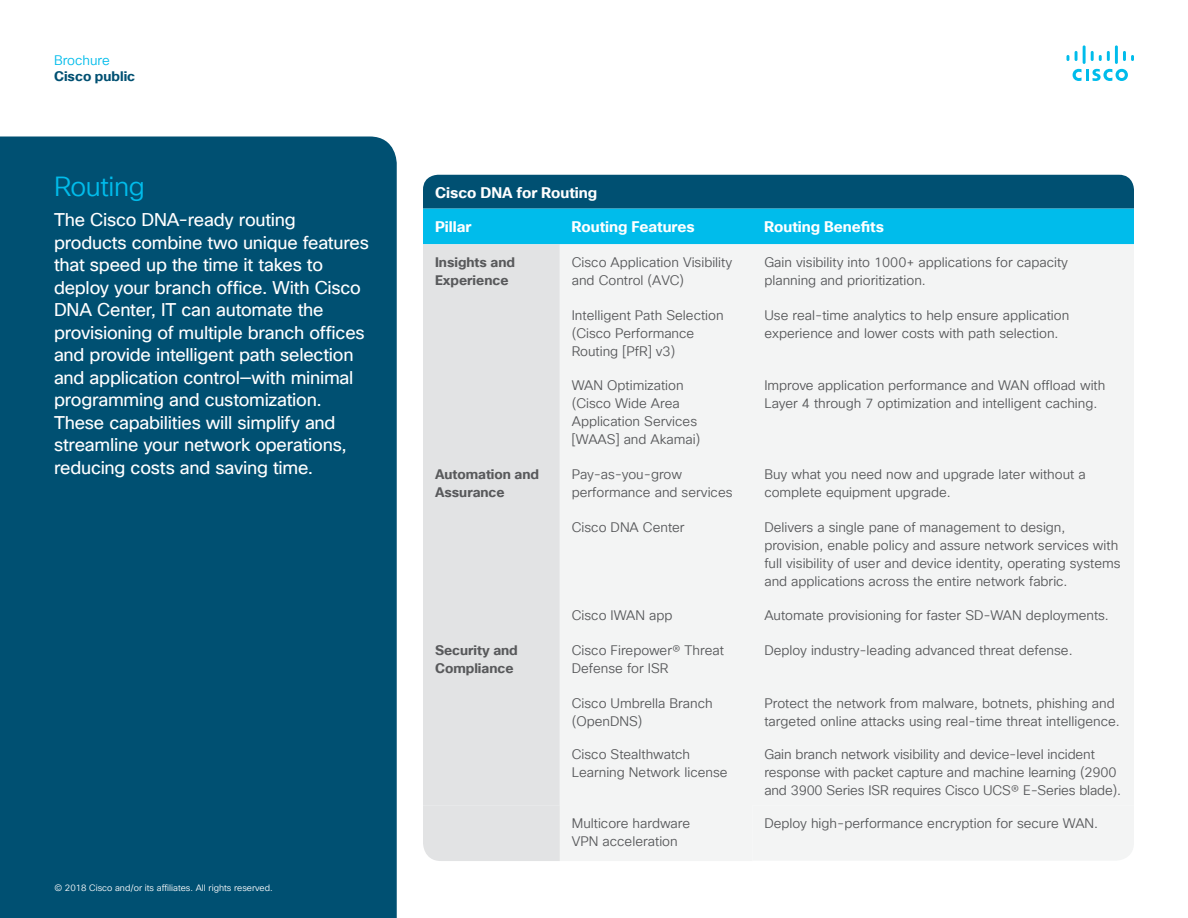
<style>
.page{position:relative;width:1188px;height:918px;background:#fff}
.page>*{position:absolute;margin:0;border:0;box-sizing:border-box;transform-origin:0 0}
.t1{font:27px "Cisco Sans TT Light";letter-spacing:-.015em;color:#00bceb}
.t2{font:18px/22.5px "Cisco Sans TT";letter-spacing:-.015em;color:#fff}
.t3{font:700 15px "Cisco Sans TT";color:#fff}
.t4{font:13.5px/18px "Cisco Sans TT Light";color:#58595b}
.t5{font:700 13.5px/18px "Cisco Sans TT";color:#58595b}
.t6{font:700 13.5px "Cisco Sans TT";color:#005072}
.t7{font:13.5px "Cisco Sans TT Light";color:#00bceb}
.t8{font:9px "Cisco Sans TT Light";color:#fff}
</style>
<div class="page">
<svg style="left:1073px;top:69px;width:55px;height:12px"></svg>
<svg style="left:1067px;top:55px;width:2px;height:6px"></svg>
<svg style="left:1075px;top:51px;width:3px;height:10px"></svg>
<hr style="left:1083px;top:45px;width:3px;height:19px;background:#00bceb">
<svg style="left:1091px;top:51px;width:19px;height:10px"></svg>
<hr style="left:1115px;top:45px;width:3px;height:19px;background:#00bceb">
<svg style="left:1123px;top:51px;width:11px;height:10px"></svg>
<div style="left:0;top:136px;width:397px;height:782px;background:#005072"></div>
<div style="left:423px;top:244px;width:137px;height:561px;background:#e2e3e4"></div>
<div style="left:560px;top:244px;width:574px;height:617px;background:#f3f4f4"></div>
<svg style="left:423px;top:175px;width:711px;height:69px;background:#0188b0"></svg>
<div style="left:423px;top:805px;width:137px;height:56px;background:#e2e3e4"></div>
<div style="left:752px;top:805px;width:382px;height:56px;background:#f3f4f4"></div>
<p class="t7" style="left:54px;top:51px;width:57px">Brochure</p>
<p class="t6" style="left:54px;top:67px;width:83px">Cisco public</p>
<h1 class="t1" style="left:54px;top:169px;width:92px">Routing</h1>
<p class="t2" style="left:54px;top:209px;width:316px">The Cisco DNA-ready routing products combine two unique features that speed up the time it takes to deploy your branch office. With Cisco DNA Center, IT can automate the provisioning of multiple branch offices and provide intelligent path selection and application control—with minimal programming and customization.<br>These capabilities will simplify and streamline your network operations, reducing costs and saving time.</p>
<p class="t8" style="left:54px;top:882px;width:220px">© 2018 Cisco and/or its affiliates. All rights reserved.</p>
<p class="t3" style="left:435px;top:182px;width:164px">Cisco DNA for Routing</p>
<p class="t3" style="left:435px;top:217px;width:38px">Pillar</p>
<p class="t3" style="left:572px;top:217px;width:124px">Routing Features</p>
<p class="t3" style="left:764px;top:217px;width:121px">Routing Benefits</p>
<p class="t5" style="left:435px;top:253px;width:82px">Insights and<br>Experience</p>
<p class="t4" style="left:572px;top:254px;width:162px">Cisco Application Visibility and Control (AVC)</p>
<p class="t4" style="left:764px;top:254px;width:305px">Gain visibility into 1000+ applications for capacity planning and prioritization.</p>
<p class="t4" style="left:572px;top:306px;width:153px">Intelligent Path Selection (Cisco Performance<br>Routing [PfR] v3)</p>
<p class="t4" style="left:764px;top:306px;width:306px">Use real-time analytics to help ensure application experience and lower costs with path selection.</p>
<p class="t4" style="left:572px;top:377px;width:130px">WAN Optimization (Cisco Wide Area<br>Application Services [WAAS] and Akamai)</p>
<p class="t4" style="left:764px;top:377px;width:343px">Improve application performance and WAN offload with<br>Layer 4 through 7 optimization and intelligent caching.</p>
<p class="t5" style="left:435px;top:465px;width:106px">Automation and<br>Assurance</p>
<p class="t4" style="left:572px;top:466px;width:162px">Pay-as-you-grow performance and services</p>
<p class="t4" style="left:764px;top:466px;width:323px">Buy what you need now and upgrade later without a complete equipment upgrade.</p>
<p class="t4" style="left:572px;top:518px;width:114px">Cisco DNA Center</p>
<p class="t4" style="left:764px;top:518px;width:358px">Delivers a single pane of management to design, provision, enable policy and assure network services with full visibility of user and device identity, operating systems and applications across the entire network fabric.</p>
<p class="t4" style="left:572px;top:607px;width:102px">Cisco IWAN app</p>
<p class="t4" style="left:764px;top:607px;width:346px">Automate provisioning for faster SD-WAN deployments.</p>
<p class="t5" style="left:435px;top:641px;width:84px">Security and<br>Compliance</p>
<p class="t4" style="left:572px;top:642px;width:154px">Cisco Firepower® Threat<br>Defense for ISR</p>
<p class="t4" style="left:764px;top:642px;width:310px">Deploy industry-leading advanced threat defense.</p>
<p class="t4" style="left:572px;top:694px;width:142px">Cisco Umbrella Branch (OpenDNS)</p>
<p class="t4" style="left:764px;top:694px;width:357px">Protect the network from malware, botnets, phishing and targeted online attacks using real-time threat intelligence.</p>
<p class="t4" style="left:572px;top:745px;width:157px">Cisco Stealthwatch<br>Learning Network license</p>
<p class="t4" style="left:764px;top:745px;width:358px">Gain branch network visibility and device-level incident response with packet capture and machine learning (2900 and 3900 Series ISR requires Cisco UCS® E-Series blade).</p>
<p class="t4" style="left:572px;top:815px;width:120px">Multicore hardware<br>VPN acceleration</p>
<p class="t4" style="left:764px;top:815px;width:335px">Deploy high-performance encryption for secure WAN.</p>
</div>
